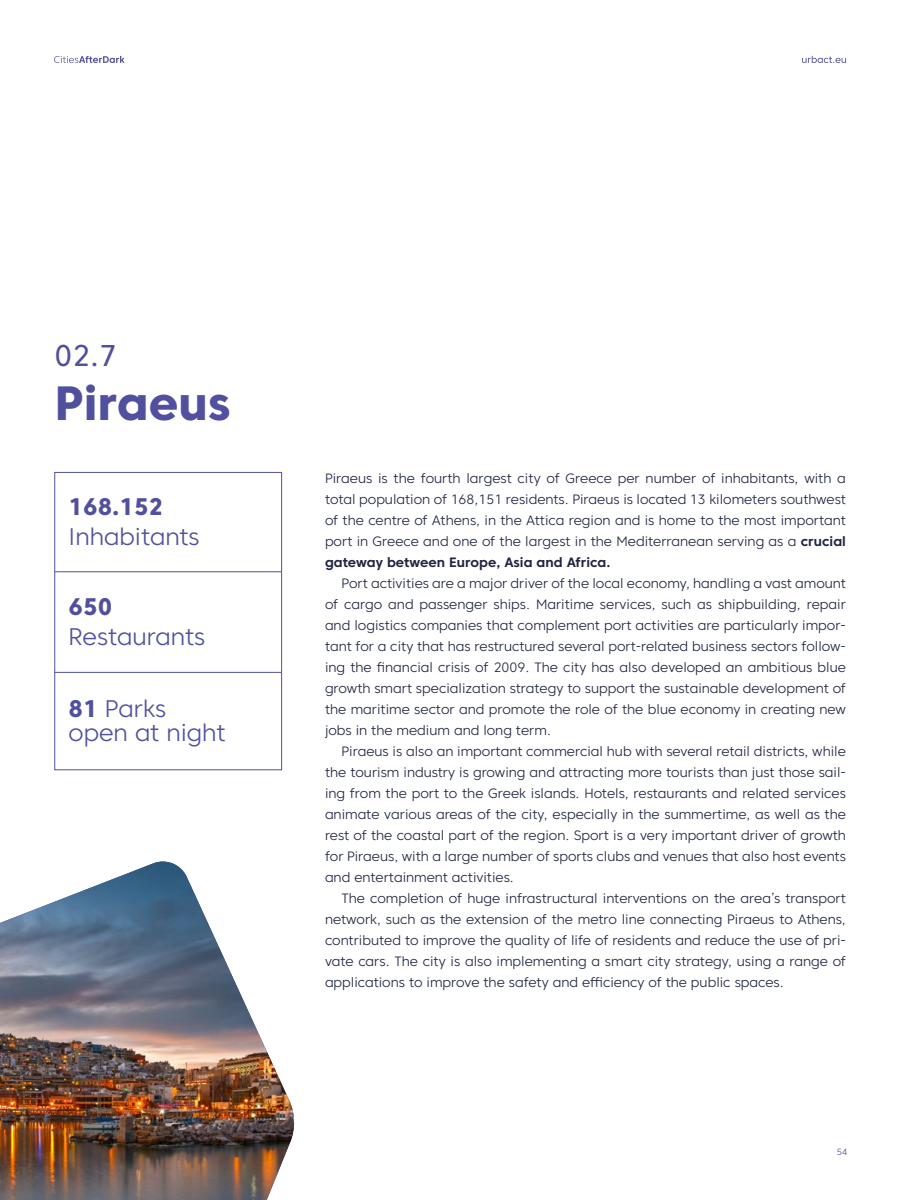
<style>
.page{position:relative;width:900px;height:1200px;background:#fff}
.page>*{position:absolute;margin:0;border:0;box-sizing:border-box;transform-origin:0 0}
.t1{font:800 48px "Core Sans C 75";color:#51509e}
.t2{font:30px "Core Sans C 45";color:#51509e}
.t3{font:300 24px/24px "Core Sans C 35";color:#51509e}
.t4{font:800 24px "Core Sans C 75";color:#51509e}
.t5{font:300 13.5px/21px "Core Sans C 35";color:#1f2541;text-align:justify}
.t6{font:700 13.5px "Core Sans C 65";color:#1f2541}
.t7{font:300 9px "Core Sans C 35";color:#51509e}
.s1{font-family:"Core Sans C 75";font-weight:800}
.s2{font-family:"Core Sans C 65";font-weight:700}
</style>
<div class="page">
<svg style="left:54px;top:56px;width:71px;height:7px"></svg>
<svg style="left:802px;top:56px;width:44px;height:7px"></svg>
<img style="left:0;top:862px;width:295px;height:338px">
<div style="left:54px;top:472px;width:228px;height:298px;border:1px solid #51509e"></div>
<hr style="left:55px;top:571px;width:226px;height:1px;background:#51509e">
<hr style="left:55px;top:672px;width:226px;height:1px;background:#51509e">
<h2 class="t2" style="left:55px;top:337px;width:64px">02.7</h2>
<h1 class="t1" style="left:55px;top:373px;width:178px">Piraeus</h1>
<h3 class="t4" style="left:69px;top:492px;width:96px">168.152</h3>
<h3 class="t3" style="left:69px;top:525px;width:133px">Inhabitants</h3>
<h3 class="t4" style="left:69px;top:591px;width:45px">650</h3>
<h3 class="t3" style="left:69px;top:624px;width:138px">Restaurants</h3>
<h3 class="t3" style="left:69px;top:696px;width:158px"><span class="s1">81</span> Parks open at night</h3>
<p class="t5" style="left:325px;top:468px;width:522px">Piraeus is the fourth largest city of Greece per number of inhabitants, with a total population of 168,151 residents. Piraeus is located 13 kilometers southwest of the centre of Athens, in the Attica region and is home to the most important port in Greece and one of the largest in the Mediterranean serving as a <span class="s2">crucial</span></p>
<p class="t6" style="left:325px;top:554px;width:287px">gateway between Europe, Asia and Africa.</p>
<p class="t5" style="left:325px;top:573px;width:522px;text-indent:16px">Port activities are a major driver of the local economy, handling a vast amount of cargo and passenger ships. Maritime services, such as shipbuilding, repair and logistics companies that complement port activities are particularly impor&shy;tant for a city that has restructured several port-related business sectors follow&shy;ing the financial crisis of 2009. The city has also developed an ambitious blue growth smart specialization strategy to support the sustainable development of the maritime sector and promote the role of the blue economy in creating new jobs in the medium and long term.</p>
<p class="t5" style="left:325px;top:741px;width:522px;text-indent:16px">Piraeus is also an important commercial hub with several retail districts, while the tourism industry is growing and attracting more tourists than just those sail&shy;ing from the port to the Greek islands. Hotels, restaurants and related services animate various areas of the city, especially in the summertime, as well as the rest of the coastal part of the region. Sport is a very important driver of growth for Piraeus, with a large number of sports clubs and venues that also host events and entertainment activities.</p>
<p class="t5" style="left:325px;top:888px;width:522px;text-indent:16px">The completion of huge infrastructural interventions on the area’s transport network, such as the extension of the metro line connecting Piraeus to Athens, contributed to improve the quality of life of residents and reduce the use of pri&shy;vate cars. The city is also implementing a smart city strategy, using a range of applications to improve the safety and efficiency of the public spaces.</p>
<p class="t7" style="left:837px;top:1146px;width:12px">54</p>
</div>
